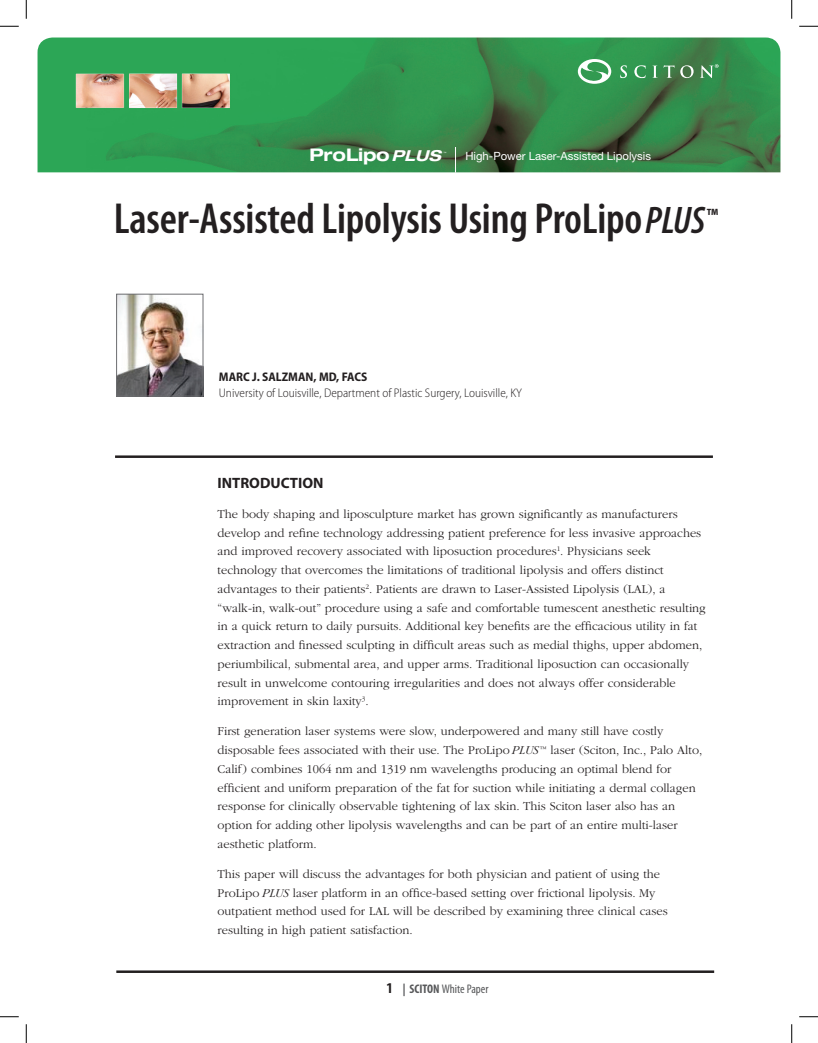
<style>
.page{position:relative;width:818px;height:1043px;background:#fff}
.page>*{position:absolute;margin:0;border:0;box-sizing:border-box;transform-origin:0 0}
.t1{font:600 condensed 43.62px "Myriad Pro";letter-spacing:-.005em;color:#231f20}
.t2{font:700 expanded 17.38px "Helvetica Neue LT Std";letter-spacing:-.025em;color:#fff}
.t3{font:700 15px "Myriad Pro";color:#231f20}
.t4{font:300 12.5px/18.8px "ITC Garamond Std";color:#231f20}
.t5{font:300 semi-condensed 12.5px "Myriad Pro";color:#231f20}
.t6{font:700 semi-condensed 12.5px "Myriad Pro";color:#231f20}
.t7{font:condensed 12.5px "Myriad Pro";color:#57585a}
.t8{font:11.38px "Helvetica Neue LT Std";color:#fff}
.t9{font:3px "Helvetica Neue LT Std";color:#fff}
.s1{font-style:italic;font-size:15.12px}
.s2{font-style:italic;font-size:38.62px}
.s3{font-style:italic}
.s4{font-weight:700;font-size:15px;color:#231f20}
.s5{font-weight:700}
</style>
<div class="page">
<hr style="left:115px;top:455px;width:597px;height:3px;background:#231f20">
<hr style="left:116px;top:970px;width:598px;height:2px;background:#231f20">
<img style="left:118px;top:296px;width:83px;height:98px">
<div style="left:116px;top:294px;width:87px;height:102px;border:1px solid #6c6d70"></div>
<img style="left:38px;top:38px;width:742px;height:134px">
<svg style="left:620px;top:65px;width:7px;height:13px"></svg>
<svg style="left:634px;top:65px;width:11px;height:13px"></svg>
<svg style="left:652px;top:66px;width:5px;height:12px"></svg>
<svg style="left:663px;top:65px;width:11px;height:13px"></svg>
<svg style="left:680px;top:65px;width:13px;height:13px"></svg>
<svg style="left:578px;top:59px;width:33px;height:25px"></svg>
<svg style="left:699px;top:64px;width:19px;height:14px"></svg>
<svg style="left:455px;top:147px;width:1px;height:26px"></svg>
<svg style="left:0;top:25px;width:19px;height:2px"></svg>
<svg style="left:799px;top:25px;width:19px;height:2px"></svg>
<svg style="left:0;top:1016px;width:19px;height:1px"></svg>
<svg style="left:799px;top:1016px;width:19px;height:1px"></svg>
<svg style="left:25px;top:0;width:2px;height:19px"></svg>
<svg style="left:25px;top:1024px;width:2px;height:18px"></svg>
<svg style="left:791px;top:0;width:1px;height:19px"></svg>
<svg style="left:791px;top:1024px;width:1px;height:18px"></svg>
<h2 class="t2" style="left:309px;top:144px;width:137px">ProLipo <span class="s1">PLUS</span></h2>
<p class="t8" style="left:465px;top:149px;width:187px">High-Power Laser-Assisted Lipolysis</p>
<p class="t9" style="left:443px;top:151px;width:4px">™</p>
<h1 class="t1" style="left:114px;top:195px;width:605px">Laser-Assisted Lipolysis Using ProLipo <span class="s2">PLUS</span><sup>™</sup></h1>
<p class="t6" style="left:219px;top:369px;width:150px">MARC J. SALZMAN, MD, FACS</p>
<p class="t5" style="left:219px;top:386px;width:304px">University of Louisville, Department of Plastic Surgery, Louisville, KY</p>
<p class="t3" style="left:218px;top:473px;width:107px">INTRODUCTION</p>
<p class="t4" style="left:218px;top:504px;width:489px">The body shaping and liposculpture market has grown significantly as manufacturers develop and refine technology addressing patient preference for less invasive approaches and improved recovery associated with liposuction procedures<sup>1</sup>. Physicians seek technology that overcomes the limitations of traditional lipolysis and offers distinct advantages to their patients<sup>2</sup>. Patients are drawn to Laser-Assisted Lipolysis (LAL), a “walk-in, walk-out” procedure using a safe and comfortable tumescent anesthetic resulting in a quick return to daily pursuits. Additional key benefits are the efficacious utility in fat extraction and finessed sculpting in difficult areas such as medial thighs, upper abdomen, periumbilical, submental area, and upper arms. Traditional liposuction can occasionally result in unwelcome contouring irregularities and does not always offer considerable improvement in skin laxity<sup>3</sup>.</p>
<p class="t4" style="left:218px;top:722px;width:486px">First generation laser systems were slow, underpowered and many still have costly disposable fees associated with their use. The ProLipo <span class="s3">PLUS</span> <sup>™</sup> laser (Sciton, Inc., Palo Alto, Calif) combines 1064 nm and 1319 nm wavelengths producing an optimal blend for efficient and uniform preparation of the fat for suction while initiating a dermal collagen response for clinically observable tightening of lax skin. This Sciton laser also has an option for adding other lipolysis wavelengths and can be part of an entire multi-laser aesthetic platform.</p>
<p class="t4" style="left:218px;top:864px;width:451px">This paper will discuss the advantages for both physician and patient of using the ProLipo <span class="s3">PLUS</span> laser platform in an office-based setting over frictional lipolysis. My outpatient method used for LAL will be described by examining three clinical cases resulting in high patient satisfaction.</p>
<p class="t7" style="left:386px;top:981px;width:104px"><span class="s4">1</span> <span class="s5">| SCITON</span> White Paper</p>
</div>
